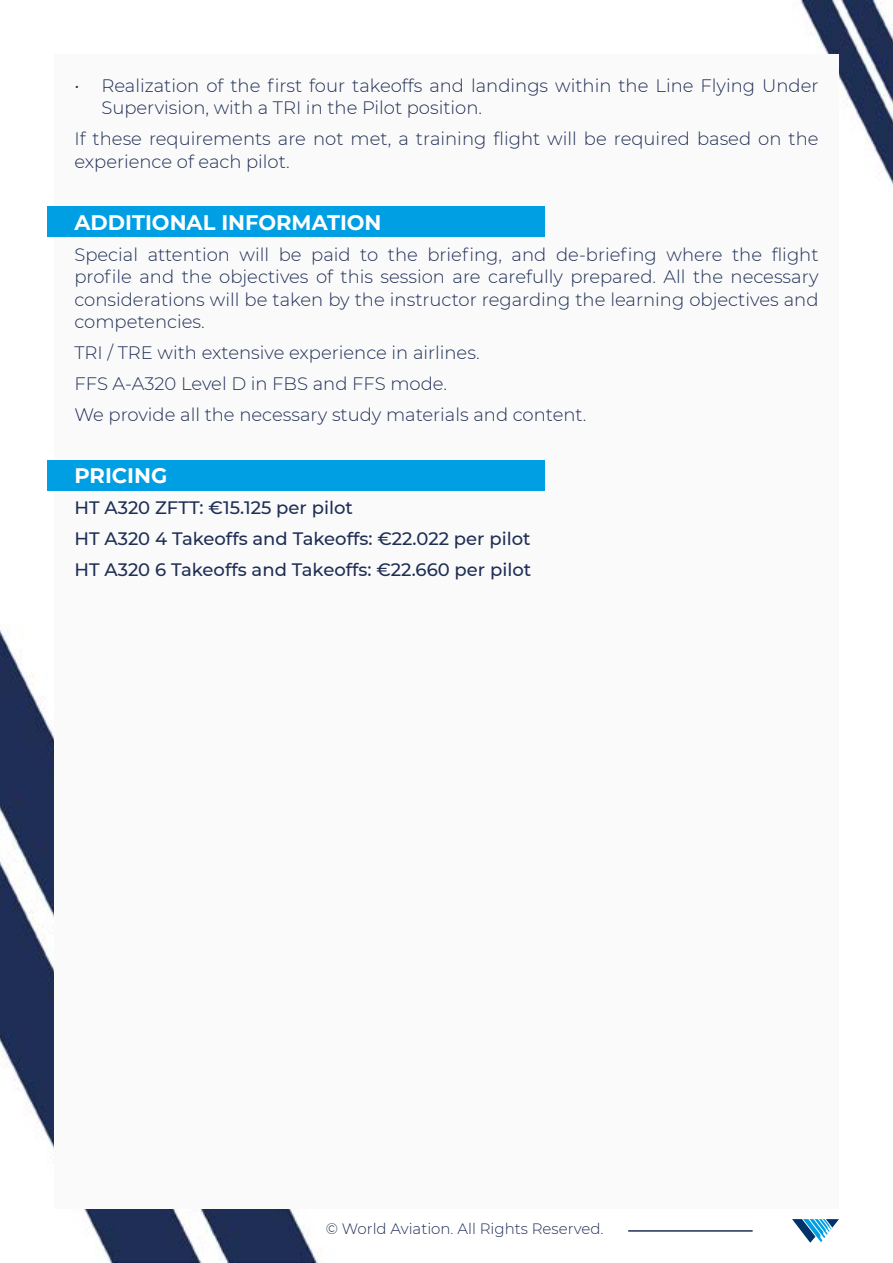
<style>
.page{position:relative;width:893px;height:1263px;background:#fff}
.page>*{position:absolute;margin:0;border:0;box-sizing:border-box;transform-origin:0 0}
.t1{font:700 21px "Montserrat";color:#fff}
.t2{font:300 18px/22.5px "Montserrat";color:#1f2e55}
.t3{font:500 18px/31px "Montserrat";color:#1f2e55}
.t4{font:300 15px "Montserrat";color:#1f2e55}
</style>
<div class="page">
<img style="left:0;top:0;width:893px;height:1263px">
<div style="left:54px;top:54px;width:785px;height:1155px;background:#fafafa"></div>
<hr style="left:628px;top:1230px;width:125px;height:2px;background:#1f2e55">
<svg style="left:792px;top:1219px;width:47px;height:24px"></svg>
<div style="left:47px;top:206px;width:497px;height:31px;background:#009fe3"></div>
<div style="left:47px;top:460px;width:497px;height:31px;background:#009fe3"></div>
<p class="t2" style="left:101px;top:74px;width:719px;text-indent:-27px">• Realization of the first four takeoffs and landings within the Line Flying Under<br>Supervision, with a TRI in the Pilot position.</p>
<p class="t2" style="left:74px;top:127px;width:746px">If these requirements are not met, a training flight will be required based on the experience of each pilot.</p>
<p class="t1" style="left:74px;top:207px;width:309px">ADDITIONAL INFORMATION</p>
<p class="t2" style="left:74px;top:243px;width:746px;text-align:justify">Special attention will be paid to the briefing, and de-briefing where the flight profile and the objectives of this session are carefully prepared. All the necessary considerations will be taken by the instructor regarding the learning objectives and competencies.</p>
<p class="t2" style="left:74px;top:337px;width:514px;line-height:31px">TRI / TRE with extensive experience in airlines.<br>FFS A-A320 Level D in FBS and FFS mode.<br>We provide all the necessary study materials and content.</p>
<p class="t1" style="left:74px;top:461px;width:94px">PRICING</p>
<p class="t3" style="left:74px;top:492px;width:458px">HT A320 ZFTT: €15.125 per pilot<br>HT A320 4 Takeoffs and Takeoffs: €22.022 per pilot<br>HT A320 6 Takeoffs and Takeoffs: €22.660 per pilot</p>
<p class="t4" style="left:326px;top:1218px;width:279px">© World Aviation. All Rights Reserved.</p>
</div>
